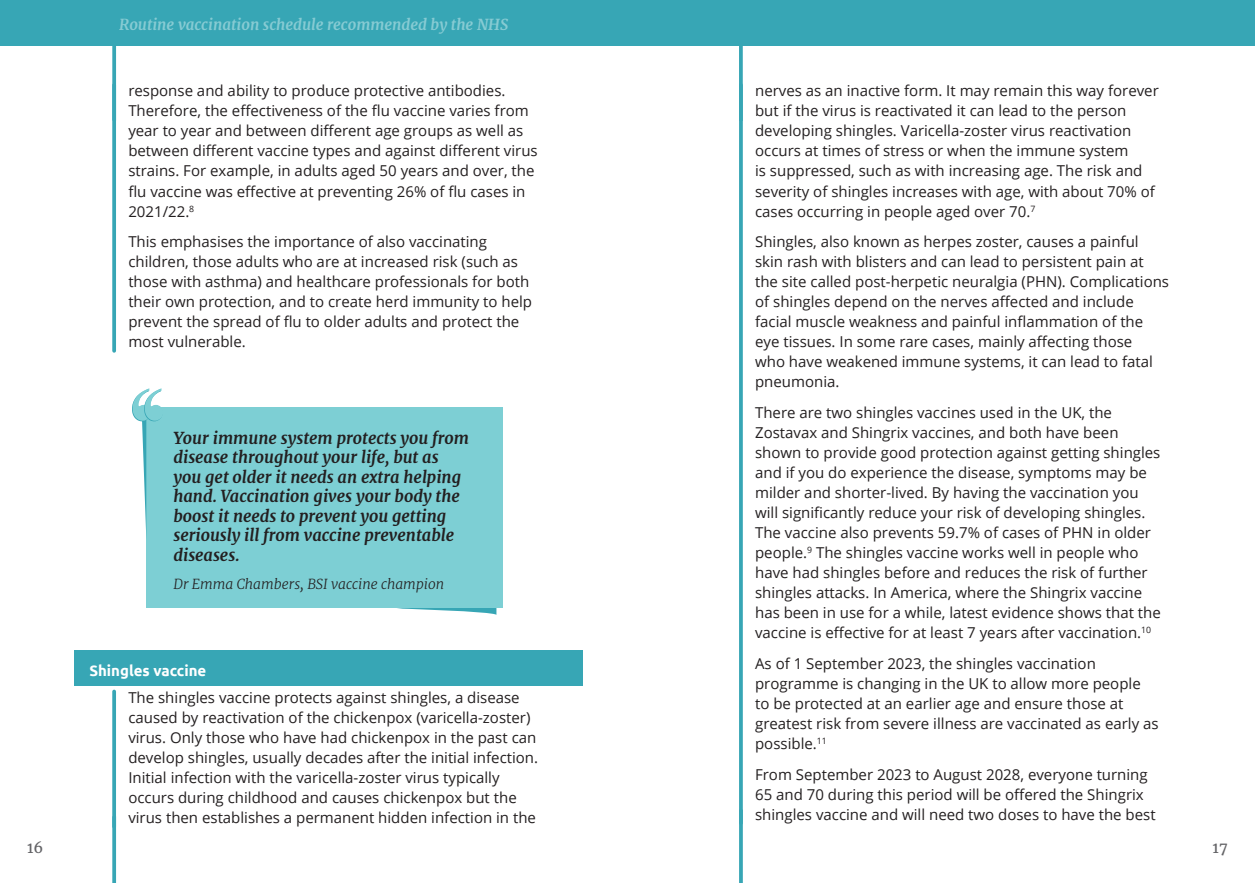
<style>
.page{position:relative;width:1255px;height:883px;background:#fff}
.page>*{position:absolute;margin:0;border:0;box-sizing:border-box;transform-origin:0 0}
.t1{font:italic 700 16.25px/19.5px "Merriweather";color:#231f20}
.Body_-_Light_blue_line_left{font:15px/20px "Open Sans";color:#231f20}
.t2{font:italic 700 15px "Merriweather";color:#bfe5e8}
.Question_titles{font:700 15px "Ubuntu";color:#fff}
.t3{font:15px "Merriweather";color:#636366}
.t4{font:italic 300 13.75px "Merriweather";color:#231f20}
</style>
<div class="page">
<div style="left:74px;top:650px;width:508px;height:35px;background:#37a6b5"></div>
<svg style="left:112px;top:120px;width:4px;height:231px"></svg>
<svg style="left:112px;top:691px;width:4px;height:125px"></svg>
<svg style="left:112px;top:816px;width:4px;height:66px"></svg>
<svg style="left:112px;top:45px;width:4px;height:75px"></svg>
<div style="left:0;top:0;width:1254px;height:45px;background:#37a6b5"></div>
<svg style="left:397px;top:608px;width:99px;height:6px"></svg>
<div style="left:146px;top:407px;width:357px;height:201px;background:#7dcfd4"></div>
<svg style="left:132px;top:388px;width:30px;height:148px"></svg>
<hr style="left:739px;top:25px;width:3px;height:96px;background:#37a6b5">
<hr style="left:739px;top:85px;width:3px;height:737px;background:#37a6b5">
<hr style="left:739px;top:809px;width:3px;height:73px;background:#37a6b5">
<p class="t2" style="left:119px;top:15px;width:390px">Routine vaccination schedule recommended by the NHS</p>
<p class="Body_-_Light_blue_line_left" style="left:128px;top:81px;width:411px">response and ability to produce protective antibodies.<br>Therefore, the effectiveness of the flu vaccine varies from year to year and between different age groups as well as between different vaccine types and against different virus strains. For example, in adults aged 50 years and over, the flu vaccine was effective at preventing 26% of flu cases in 2021/22.<sup>8</sup></p>
<p class="Body_-_Light_blue_line_left" style="left:128px;top:231px;width:405px">This emphasises the importance of also vaccinating children, those adults who are at increased risk (such as those with asthma) and healthcare professionals for both their own protection, and to create herd immunity to help prevent the spread of flu to older adults and protect the most vulnerable.</p>
<p class="t1" style="left:173px;top:428px;width:297px">Your immune system protects you from disease throughout your life, but as you get older it needs an extra helping hand. Vaccination gives your body the boost it needs to prevent you getting seriously ill from vaccine preventable diseases.</p>
<p class="t4" style="left:173px;top:575px;width:272px">Dr Emma Chambers, BSI vaccine champion</p>
<p class="Question_titles" style="left:89px;top:661px;width:118px">Shingles vaccine</p>
<p class="Body_-_Light_blue_line_left" style="left:128px;top:687px;width:411px">The shingles vaccine protects against shingles, a disease caused by reactivation of the chickenpox (varicella-zoster) virus. Only those who have had chickenpox in the past can develop shingles, usually decades after the initial infection.<br>Initial infection with the varicella-zoster virus typically occurs during childhood and causes chickenpox but the virus then establishes a permanent hidden infection in the</p>
<p class="Body_-_Light_blue_line_left" style="left:755px;top:81px;width:405px">nerves as an inactive form. It may remain this way forever but if the virus is reactivated it can lead to the person developing shingles. Varicella-zoster virus reactivation occurs at times of stress or when the immune system<br>is suppressed, such as with increasing age. The risk and severity of shingles increases with age, with about 70% of cases occurring in people aged over 70.<sup>7</sup></p>
<p class="Body_-_Light_blue_line_left" style="left:755px;top:231px;width:415px">Shingles, also known as herpes zoster, causes a painful skin rash with blisters and can lead to persistent pain at the site called post-herpetic neuralgia (PHN). Complications of shingles depend on the nerves affected and include facial muscle weakness and painful inflammation of the eye tissues. In some rare cases, mainly affecting those<br>who have weakened immune systems, it can lead to fatal pneumonia.</p>
<p class="Body_-_Light_blue_line_left" style="left:755px;top:402px;width:407px">There are two shingles vaccines used in the UK, the Zostavax and Shingrix vaccines, and both have been shown to provide good protection against getting shingles and if you do experience the disease, symptoms may be milder and shorter-lived. By having the vaccination you will significantly reduce your risk of developing shingles.<br>The vaccine also prevents 59.7% of cases of PHN in older people.<sup>9</sup> The shingles vaccine works well in people who have had shingles before and reduces the risk of further shingles attacks. In America, where the Shingrix vaccine has been in use for a while, latest evidence shows that the vaccine is effective for at least 7 years after vaccination.<sup>10</sup></p>
<p class="Body_-_Light_blue_line_left" style="left:755px;top:652px;width:405px">As of 1 September 2023, the shingles vaccination programme is changing in the UK to allow more people to be protected at an earlier age and ensure those at greatest risk from severe illness are vaccinated as early as possible.<sup>11</sup></p>
<p class="Body_-_Light_blue_line_left" style="left:755px;top:763px;width:402px">From September 2023 to August 2028, everyone turning<br>65 and 70 during this period will be offered the Shingrix shingles vaccine and will need two doses to have the best</p>
<p class="t3" style="left:27px;top:837px;width:18px">16</p>
<p class="t3" style="left:1212px;top:837px;width:17px">17</p>
</div>
